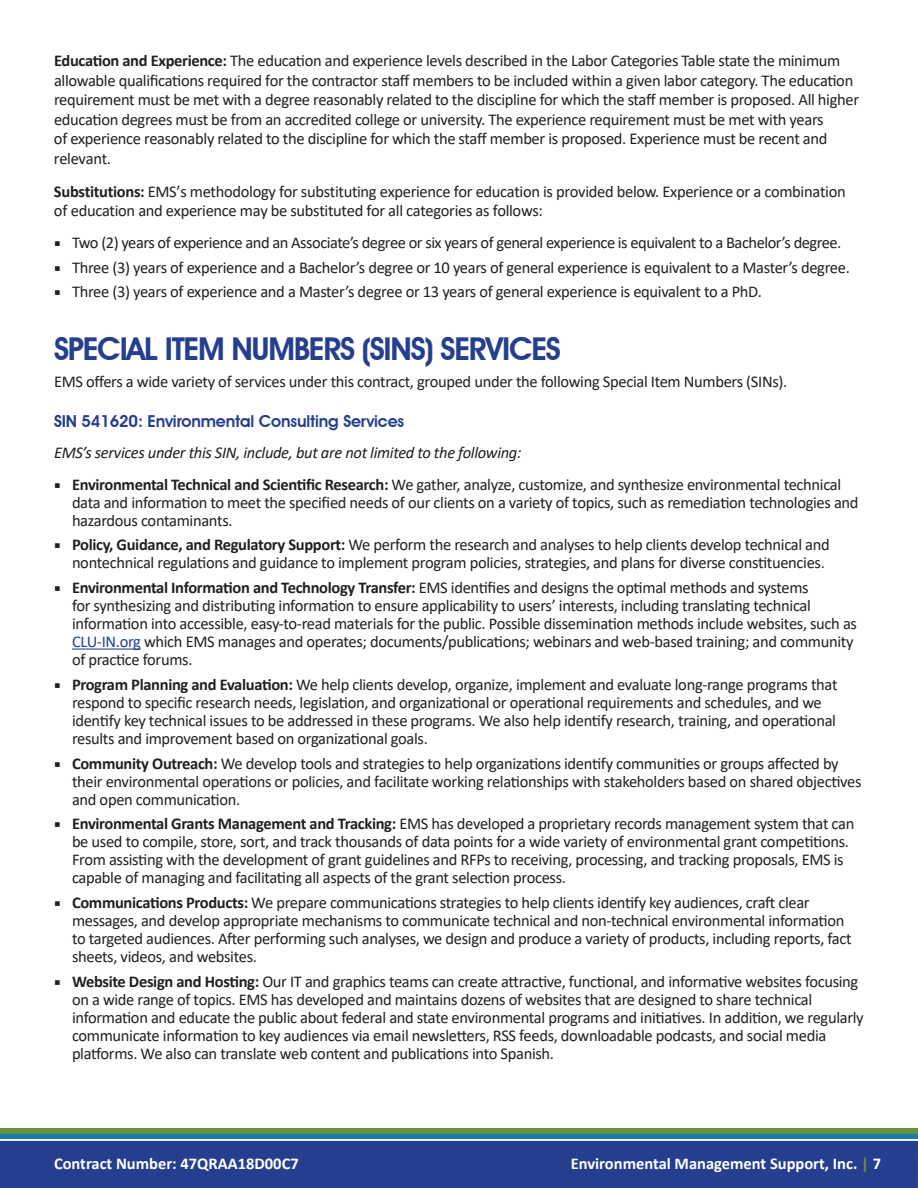
<style>
.page{position:relative;width:918px;height:1188px;background:#fff}
.page>*{position:absolute;margin:0;border:0;box-sizing:border-box;transform-origin:0 0}
.t1{font:600 31.5px "Avant Garde IT Cby BT";letter-spacing:-.04em;color:#253f8e}
.Body_Text{font:16.5px/18px "Calibri";letter-spacing:-.02em;color:#231f20}
.t2{font:700 16.5px "Calibri";color:#fff}
.Body_Text-2{font:italic 16.5px "Calibri";letter-spacing:-.02em;color:#231f20}
.Subhead{font:600 16.5px "Avant Garde IT Cby BT";letter-spacing:-.01em;color:#253f8e}
.s1{font-weight:700}
.s2{color:#253f8e}
.s3{color:#65923e}
</style>
<div class="page">
<div style="left:0;top:1141px;width:918px;height:47px;background:#253f8e"></div>
<div style="left:0;top:1128px;width:918px;height:6px;background:#65923e"></div>
<div style="left:0;top:1134px;width:918px;height:6px;background:#1c7bab"></div>
<hr style="left:0;top:1139px;width:918px;height:2px;background:#fff">
<hr style="left:72px;top:649px;width:69px;height:1px;background:#253f8e">
<p class="Body_Text" style="left:54px;top:51px;width:807px;line-height:19.5px"><span class="s1">Education and Experience:</span> The education and experience levels described in the Labor Categories Table state the minimum allowable qualifications required for the contractor staff members to be included within a given labor category. The education requirement must be met with a degree reasonably related to the discipline for which the staff member is proposed. All higher education degrees must be from an accredited college or university. The experience requirement must be met with years<br>of experience reasonably related to the discipline for which the staff member is proposed. Experience must be recent and relevant.</p>
<p class="Body_Text" style="left:54px;top:181px;width:793px;line-height:19.5px"><span class="s1">Substitutions:</span> EMS’s methodology for substituting experience for education is provided below. Experience or a combination of education and experience may be substituted for all categories as follows:</p>
<p class="Body_Text" style="left:72px;top:233px;width:771px">Two (2) years of experience and an Associate’s degree or six years of general experience is equivalent to a Bachelor’s degree.</p>
<p class="Body_Text" style="left:72px;top:258px;width:779px">Three (3) years of experience and a Bachelor’s degree or 10 years of general experience is equivalent to a Master’s degree.</p>
<p class="Body_Text" style="left:72px;top:282px;width:691px">Three (3) years of experience and a Master’s degree or 13 years of general experience is equivalent to a PhD.</p>
<p class="t1" style="left:54px;top:330px;width:509px">SPECIAL ITEM NUMBERS (SINS) SERVICES</p>
<p class="Body_Text" style="left:54px;top:372px;width:735px">EMS offers a wide variety of services under this contract, grouped under the following Special Item Numbers (SINs).</p>
<p class="Subhead" style="left:54px;top:411px;width:352px">SIN 541620: Environmental Consulting Services</p>
<p class="Body_Text-2" style="left:54px;top:441px;width:469px">EMS’s services under this SIN, include, but are not limited to the following:</p>
<p class="Body_Text" style="left:72px;top:475px;width:788px"><span class="s1">Environmental Technical and Scientific Research:</span> We gather, analyze, customize, and synthesize environmental technical data and information to meet the specified needs of our clients on a variety of topics, such as remediation technologies and hazardous contaminants.</p>
<p class="Body_Text" style="left:72px;top:536px;width:759px"><span class="s1">Policy, Guidance, and Regulatory Support:</span> We perform the research and analyses to help clients develop technical and nontechnical regulations and guidance to implement program policies, strategies, and plans for diverse constituencies.</p>
<p class="Body_Text" style="left:72px;top:578px;width:787px"><span class="s1">Environmental Information and Technology Transfer:</span> EMS identifies and designs the optimal methods and systems<br>for synthesizing and distributing information to ensure applicability to users’ interests, including translating technical information into accessible, easy-to-read materials for the public. Possible dissemination methods include websites, such as <span class="s2">CLU-IN.org</span> which EMS manages and operates; documents/publications; webinars and web-based training; and community of practice forums.</p>
<p class="Body_Text" style="left:72px;top:675px;width:767px"><span class="s1">Program Planning and Evaluation:</span> We help clients develop, organize, implement and evaluate long-range programs that respond to specific research needs, legislation, and organizational or operational requirements and schedules, and we identify key technical issues to be addressed in these programs. We also help identify research, training, and operational results and improvement based on organizational goals.</p>
<p class="Body_Text" style="left:72px;top:754px;width:791px"><span class="s1">Community Outreach:</span> We develop tools and strategies to help organizations identify communities or groups affected by their environmental operations or policies, and facilitate working relationships with stakeholders based on shared objectives and open communication.</p>
<p class="Body_Text" style="left:72px;top:815px;width:784px"><span class="s1">Environmental Grants Management and Tracking:</span> EMS has developed a proprietary records management system that can be used to compile, store, sort, and track thousands of data points for a wide variety of environmental grant competitions.<br>From assisting with the development of grant guidelines and RFPs to receiving, processing, and tracking proposals, EMS is capable of managing and facilitating all aspects of the grant selection process.</p>
<p class="Body_Text" style="left:72px;top:893px;width:781px"><span class="s1">Communications Products:</span> We prepare communications strategies to help clients identify key audiences, craft clear messages, and develop appropriate mechanisms to communicate technical and non-technical environmental information to targeted audiences. After performing such analyses, we design and produce a variety of products, including reports, fact sheets, videos, and websites.</p>
<p class="Body_Text" style="left:72px;top:972px;width:793px"><span class="s1">Website Design and Hosting:</span> Our IT and graphics teams can create attractive, functional, and informative websites focusing on a wide range of topics. EMS has developed and maintains dozens of websites that are designed to share technical information and educate the public about federal and state environmental programs and initiatives. In addition, we regularly communicate information to key audiences via email newsletters, RSS feeds, downloadable podcasts, and social media platforms. We also can translate web content and publications into Spanish.</p>
<p class="t2" style="left:54px;top:1152px;width:246px">Contract Number: 47QRAA18D00C7</p>
<p class="t2" style="left:571px;top:1152px;width:312px">Environmental Management Support, Inc. <span class="s3">|</span> 7</p>
</div>
